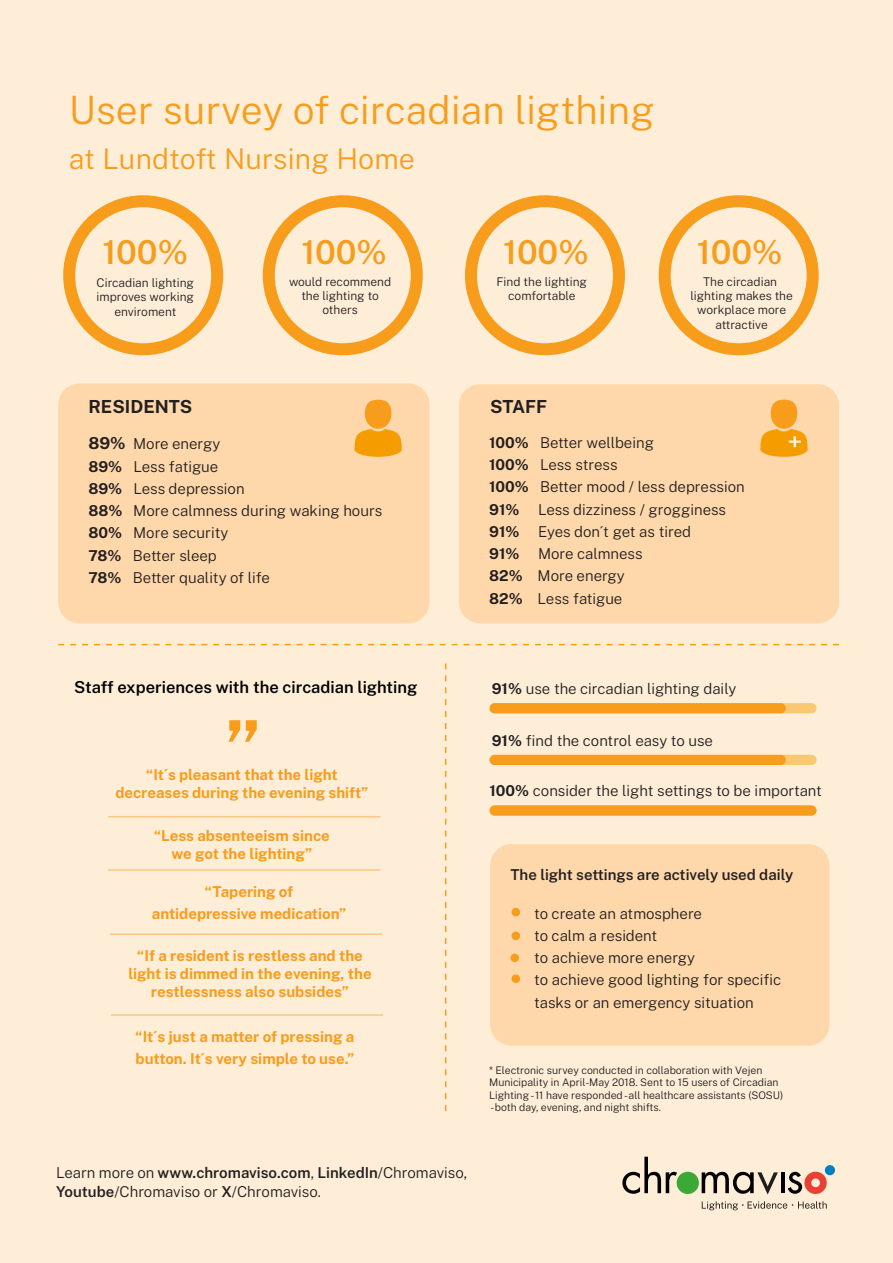
<style>
.page{position:relative;width:893px;height:1263px;background:#feeed8}
.page>*{position:absolute;margin:0;border:0;box-sizing:border-box;transform-origin:0 0}
.t1{font:600 82.5px "Public Sans";color:#f89c1c}
.t2{font:300 39px "Public Sans";letter-spacing:.005em;color:#f89c1c}
.t3{font:600 33px "Public Sans";color:#f89c1c}
.t4{font:300 28.5px "Public Sans";letter-spacing:.005em;color:#f89c1c}
.t5{font:700 18px "Public Sans";color:#231f20}
.t6{font:600 16.5px "Public Sans";color:#000}
.Body_text{font:300 15px/18.8px "Public Sans";color:#231f20}
.t7{font:700 15px/18px "Public Sans";color:#f89c1c;text-align:center}
.t8{font:600 15px "Public Sans";color:#231f20}
.t9{font:300 12px/14.4px "Public Sans";color:#231f20;text-align:center}
.t10{font:300 10.5px "Public Sans";color:#231f20}
.s1{font-weight:700;font-size:16.5px}
.s2{font-weight:700}
.s3{font-weight:600}
</style>
<div class="page">
<div style="left:459px;top:384px;width:380px;height:239px;background:#fed8aa;border-radius:21px"></div>
<div style="left:58px;top:383px;width:371px;height:240px;background:#fed8aa;border-radius:21px"></div>
<svg style="left:622px;top:1157px;width:55px;height:37px"></svg>
<svg style="left:702px;top:1172px;width:76px;height:22px"></svg>
<hr style="left:781px;top:1172px;width:3px;height:21px;background:#000">
<svg style="left:788px;top:1172px;width:39px;height:22px"></svg>
<div style="left:677px;top:1172px;width:22px;height:22px;background:#3ca936;border-radius:50%"></div>
<div style="left:825px;top:1165px;width:10px;height:10px;background:#007ec3;border-radius:50%"></div>
<svg style="left:702px;top:1201px;width:125px;height:9px"></svg>
<div style="left:63px;top:195px;width:160px;height:160px;border:12px solid #f89c1c;border-radius:50%"></div>
<div style="left:263px;top:195px;width:160px;height:160px;border:12px solid #f89c1c;border-radius:50%"></div>
<div style="left:465px;top:195px;width:160px;height:160px;border:12px solid #f89c1c;border-radius:50%"></div>
<div style="left:659px;top:195px;width:160px;height:160px;border:12px solid #f89c1c;border-radius:50%"></div>
<div style="left:771px;top:400px;width:26px;height:29px;background:#f89c1c;border:2px solid #f89c1c;border-radius:50%"></div>
<svg style="left:760px;top:429px;width:48px;height:28px"></svg>
<hr style="left:108px;top:816px;width:272px;height:1px;background:#fdc681">
<hr style="left:108px;top:869px;width:272px;height:2px;background:#fdc681">
<hr style="left:110px;top:933px;width:272px;height:2px;background:#fdc681">
<hr style="left:111px;top:1014px;width:272px;height:2px;background:#fdc681">
<div style="left:490px;top:703px;width:326px;height:10px;background:#f9c873;border-radius:5px"></div>
<div style="left:490px;top:703px;width:296px;height:10px;background:#f89c1c;border-radius:5px"></div>
<div style="left:490px;top:755px;width:326px;height:10px;background:#f9c873;border-radius:5px"></div>
<div style="left:490px;top:755px;width:296px;height:10px;background:#f89c1c;border-radius:5px"></div>
<div style="left:490px;top:805px;width:326px;height:11px;background:#f89c1c;border-radius:5px"></div>
<div style="left:365px;top:400px;width:26px;height:29px;background:#f89c1c;border:2px solid #f89c1c;border-radius:50%"></div>
<svg style="left:354px;top:429px;width:48px;height:28px"></svg>
<div style="left:490px;top:844px;width:339px;height:202px;background:#fed8aa;border-radius:21px"></div>
<svg style="left:58px;top:644px;width:781px;height:1px"></svg>
<svg style="left:445px;top:663px;width:1px;height:448px"></svg>
<div style="left:512px;top:909px;width:7px;height:7px;background:#f89c1c;border-radius:50%"></div>
<div style="left:511px;top:908px;width:9px;height:8px;border:2px solid #f89c1c;border-radius:50%"></div>
<div style="left:512px;top:932px;width:7px;height:7px;background:#f89c1c;border-radius:50%"></div>
<div style="left:511px;top:931px;width:9px;height:9px;border:2px solid #f89c1c;border-radius:50%"></div>
<div style="left:511px;top:954px;width:7px;height:7px;background:#f89c1c;border-radius:50%"></div>
<div style="left:510px;top:953px;width:9px;height:9px;border:2px solid #f89c1c;border-radius:50%"></div>
<div style="left:512px;top:975px;width:7px;height:7px;background:#f89c1c;border-radius:50%"></div>
<div style="left:511px;top:974px;width:9px;height:9px;border:2px solid #f89c1c;border-radius:50%"></div>
<p class="t2" style="left:69px;top:84px;width:587px">User survey of circadian ligthing</p>
<p class="t4" style="left:69px;top:140px;width:348px">at Lundtoft Nursing Home</p>
<p class="t3" style="left:102px;top:230px;width:87px">100%</p>
<p class="t9" style="left:97px;top:275px;width:99px">Circadian lighting</p>
<p class="t9" style="left:96px;top:289px;width:99px">improves working enviroment</p>
<p class="t3" style="left:301px;top:230px;width:87px">100%</p>
<p class="t3" style="left:503px;top:230px;width:87px">100%</p>
<p class="t3" style="left:697px;top:230px;width:87px">100%</p>
<p class="t9" style="left:289px;top:274px;width:104px">would recommend</p>
<p class="t9" style="left:301px;top:288px;width:79px">the lighting to</p>
<p class="t9" style="left:322px;top:303px;width:37px">others</p>
<p class="t9" style="left:497px;top:274px;width:92px">Find the lighting</p>
<p class="t9" style="left:508px;top:288px;width:69px">comfortable</p>
<p class="t9" style="left:703px;top:274px;width:75px">The circadian</p>
<p class="t9" style="left:690px;top:288px;width:104px">lighting makes the</p>
<p class="t9" style="left:697px;top:303px;width:90px">workplace more</p>
<p class="t9" style="left:716px;top:317px;width:54px">attractive</p>
<p class="t5" style="left:88px;top:395px;width:106px">RESIDENTS</p>
<p class="t5" style="left:490px;top:395px;width:59px">STAFF</p>
<p class="Body_text" style="left:88px;top:434px;width:133px"><span class="s1">89%</span> More energy</p>
<p class="Body_text" style="left:88px;top:456px;width:131px"><span class="s2">89%</span> Less fatigue</p>
<p class="Body_text" style="left:88px;top:478px;width:158px"><span class="s2">89%</span> Less depression</p>
<p class="Body_text" style="left:88px;top:501px;width:296px"><span class="s2">88%</span> More calmness during waking hours</p>
<p class="Body_text" style="left:88px;top:523px;width:141px"><span class="s2">80%</span> More security</p>
<p class="Body_text" style="left:88px;top:545px;width:130px"><span class="s2">78%</span> Better sleep</p>
<p class="Body_text" style="left:88px;top:567px;width:183px"><span class="s2">78%</span> Better quality of life</p>
<p class="Body_text" style="left:489px;top:433px;width:166px"><span class="s2">100%</span> Better wellbeing</p>
<p class="Body_text" style="left:489px;top:455px;width:130px"><span class="s2">100%</span> Less stress</p>
<p class="Body_text" style="left:489px;top:477px;width:257px"><span class="s2">100%</span> Better mood / less depression</p>
<p class="Body_text" style="left:489px;top:499px;width:238px"><span class="s2">91%</span> Less dizziness / grogginess</p>
<p class="Body_text" style="left:489px;top:522px;width:203px"><span class="s2">91%</span> Eyes don´t get as tired</p>
<p class="Body_text" style="left:489px;top:544px;width:155px"><span class="s2">91%</span> More calmness</p>
<p class="Body_text" style="left:489px;top:566px;width:137px"><span class="s2">82%</span> More energy</p>
<p class="Body_text" style="left:489px;top:588px;width:135px"><span class="s2">82%</span> Less fatigue</p>
<p class="t6" style="left:74px;top:676px;width:345px">Staff experiences with the circadian lighting</p>
<p class="t1" style="left:224px;top:695px;width:38px">”</p>
<p class="t7" style="left:146px;top:765px;width:193px">“It´s pleasant that the light</p>
<p class="t7" style="left:115px;top:783px;width:255px">decreases during the evening shift”</p>
<p class="t7" style="left:154px;top:826px;width:177px">“Less absenteeism since we got the lighting”</p>
<p class="t7" style="left:205px;top:882px;width:90px">“Tapering of</p>
<p class="t7" style="left:152px;top:904px;width:196px">antidepressive medication”</p>
<p class="t7" style="left:128px;top:946px;width:245px">“If a resident is restless and the light is dimmed in the evening, the restlessness also subsides”</p>
<p class="t7" style="left:136px;top:1027px;width:220px">“It´s just a matter of pressing a</p>
<p class="t7" style="left:136px;top:1049px;width:220px">button. It´s very simple to use.”</p>
<p class="Body_text" style="left:56px;top:1162px;width:413px">Learn more on <span class="s3">www.chromaviso.com</span>, <span class="s3">LinkedIn</span>/Chromaviso,<br><span class="s3">Youtube</span>/Chromaviso or <span class="s3">X</span>/Chromaviso.</p>
<p class="Body_text" style="left:492px;top:678px;width:246px"><span class="s2">91%</span> use the circadian lighting daily</p>
<p class="Body_text" style="left:492px;top:730px;width:223px"><span class="s2">91%</span> find the control easy to use</p>
<p class="Body_text" style="left:490px;top:781px;width:334px"><span class="s2">100%</span> consider the light settings to be important</p>
<p class="t8" style="left:510px;top:864px;width:284px">The light settings are actively used daily</p>
<p class="Body_text" style="left:534px;top:903px;width:169px">to create an atmosphere</p>
<p class="Body_text" style="left:534px;top:925px;width:125px">to calm a resident</p>
<p class="Body_text" style="left:534px;top:948px;width:162px">to achieve more energy</p>
<p class="Body_text" style="left:534px;top:970px;width:248px">to achieve good lighting for specific</p>
<p class="Body_text" style="left:534px;top:992px;width:221px">tasks or an emergency situation</p>
<p class="t10" style="left:489px;top:1063px;width:275px">* Electronic survey conducted in collaboration with Vejen</p>
<p class="t10" style="left:489px;top:1075px;width:291px">Municipality in April-May 2018. Sent to 15 users of Circadian</p>
<p class="t10" style="left:489px;top:1088px;width:296px">Lighting -11 have responded - all healthcare assistants (SOSU)</p>
<p class="t10" style="left:490px;top:1101px;width:172px">- both day, evening, and night shifts.</p>
</div>
